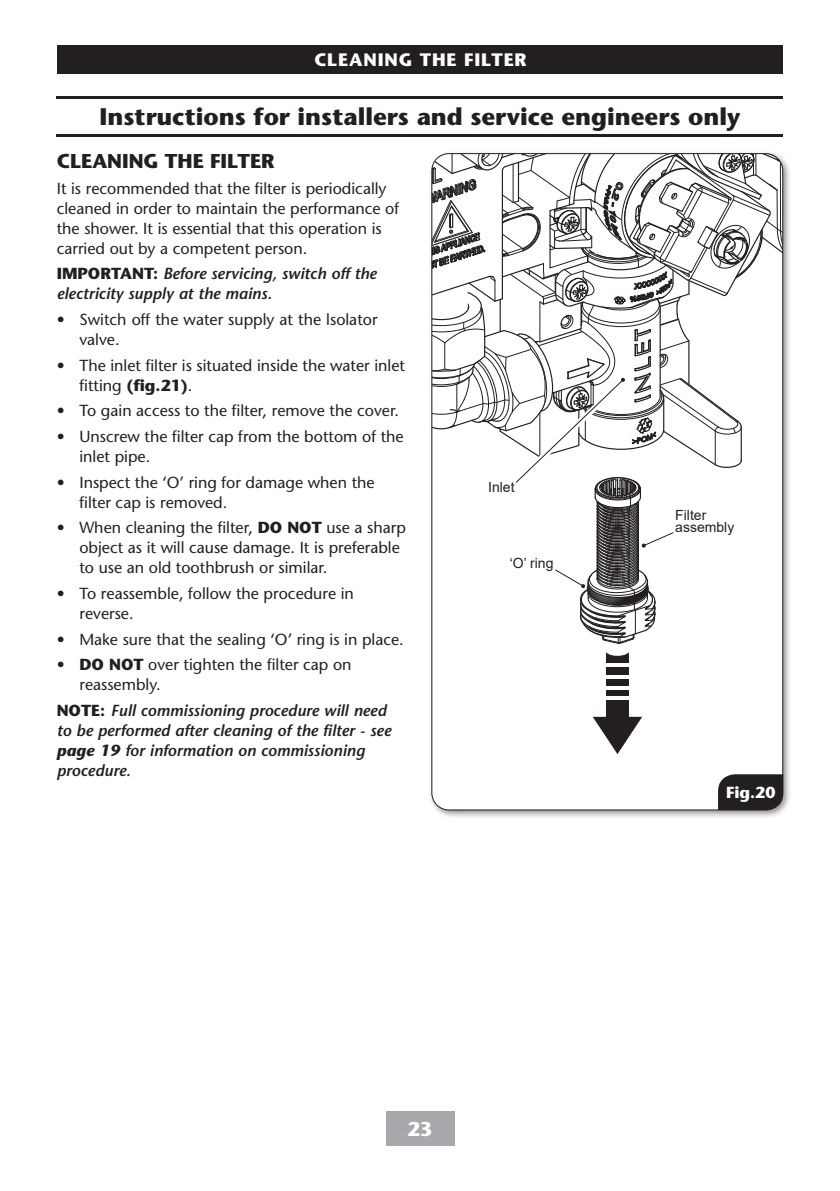
<style>
.page{position:relative;width:840px;height:1191px;background:#fff}
.page>*{position:absolute;margin:0;border:0;box-sizing:border-box;transform-origin:0 0}
.t1{font:700 24px "Stone Sans Std";color:#231f20}
._01_Heading_10pt_Bold{font:700 20px "Stone Sans Std";color:#231f20}
.t2{font:700 20px "Stone Sans Std";color:#fff}
.t3{font:700 18px "Stone Sans Std";letter-spacing:.05em;color:#fff}
.t4{font:500 16px/20px "Stone Sans Std";color:#231f20}
.t5{font:italic 600 16px/20px "Stone Sans Std";color:#231f20}
.t6{font:700 16px "Stone Sans Std";color:#fff}
._03_Body_text_8pt_ITC{font:14px "Arial";color:#231f20}
.s1{font-weight:700;font-style:normal}
.s2{font-weight:700}
</style>
<div class="page">
<div style="left:386px;top:1111px;width:68px;height:34px;background:#a8a9ad"></div>
<svg style="left:57px;top:98px;width:725px;height:39px"></svg>
<hr style="left:57px;top:134px;width:725px;height:2px;background:#231f20">
<hr style="left:57px;top:96px;width:725px;height:2px;background:#231f20">
<div style="left:57px;top:101px;width:725px;height:30px;background:#fff"></div>
<div style="left:58px;top:46px;width:724px;height:28px;background:#231f20"></div>
<div style="left:427px;top:150px;width:364px;height:669px;background:#231f20;opacity:.5"></div>
<div style="left:431px;top:154px;width:351px;height:656px;background:#fff;border-radius:17px"></div>
<svg style="left:717px;top:774px;width:65px;height:36px;background:#302c2d"></svg>
<svg style="left:431px;top:154px;width:351px;height:600px"></svg>
<p class="t3" style="left:314px;top:49px;width:214px">CLEANING THE FILTER</p>
<p class="t1" style="left:99px;top:102px;width:642px">Instructions for installers and service engineers only</p>
<p class="_01_Heading_10pt_Bold" style="left:104px;top:104px;width:632px">INSTRUCTIONS FOR INSTALLERS AND SERVICE ENGINEERS ONLY</p>
<p class="t4" style="left:57px;top:110px;width:364px">Instructions for installers and service engineers only</p>
<p class="_01_Heading_10pt_Bold" style="left:57px;top:149px;width:219px">CLEANING THE FILTER</p>
<p class="t4" style="left:57px;top:178px;width:343px">It is recommended that the filter is periodically cleaned in order to maintain the performance of the shower. It is essential that this operation is carried out by a competent person.</p>
<p class="t5" style="left:57px;top:264px;width:321px"><span class="s1">IMPORTANT:</span> Before servicing, switch off the electricity supply at the mains.</p>
<p class="t4" style="left:79px;top:309px;width:299px;text-indent:-23px">• Switch off the water supply at the lsolator valve.</p>
<p class="t4" style="left:79px;top:355px;width:327px;text-indent:-23px">• The inlet filter is situated inside the water inlet fitting <span class="s2">(fig.21)</span>.</p>
<p class="t4" style="left:57px;top:401px;width:343px">• To gain access to the filter, remove the cover.</p>
<p class="t4" style="left:79px;top:426px;width:325px;text-indent:-23px">• Unscrew the filter cap from the bottom of the inlet pipe.</p>
<p class="t4" style="left:79px;top:472px;width:296px;text-indent:-23px">• Inspect the ‘O’ ring for damage when the filter cap is removed.</p>
<p class="t4" style="left:79px;top:518px;width:328px;text-indent:-23px">• When cleaning the filter, <span class="s2">DO NOT</span> use a sharp object as it will cause damage. It is preferable to use an old toothbrush or similar.</p>
<p class="t4" style="left:79px;top:583px;width:276px;text-indent:-23px">• To reassemble, follow the procedure in reverse.</p>
<p class="t4" style="left:57px;top:629px;width:348px">• Make sure that the sealing ‘O’ ring is in place.</p>
<p class="t4" style="left:79px;top:655px;width:273px;text-indent:-23px">• <span class="s2">DO NOT</span> over tighten the filter cap on reassembly.</p>
<p class="t5" style="left:57px;top:700px;width:335px"><span class="s1">NOTE:</span> Full commissioning procedure will need to be performed after cleaning of the filter - see <span class="s2">page 19</span> for information on commissioning procedure.</p>
<p class="_03_Body_text_8pt_ITC" style="left:488px;top:477px;width:28px">Inlet</p>
<p class="_03_Body_text_8pt_ITC" style="left:509px;top:553px;width:45px">‘O’ ring</p>
<p class="_03_Body_text_8pt_ITC" style="left:674px;top:506px;width:33px">Filter</p>
<p class="_03_Body_text_8pt_ITC" style="left:674px;top:518px;width:61px">assembly</p>
<p class="t6" style="left:725px;top:783px;width:51px">Fig.20</p>
<p class="t2" style="left:407px;top:1117px;width:27px">23</p>
</div>
